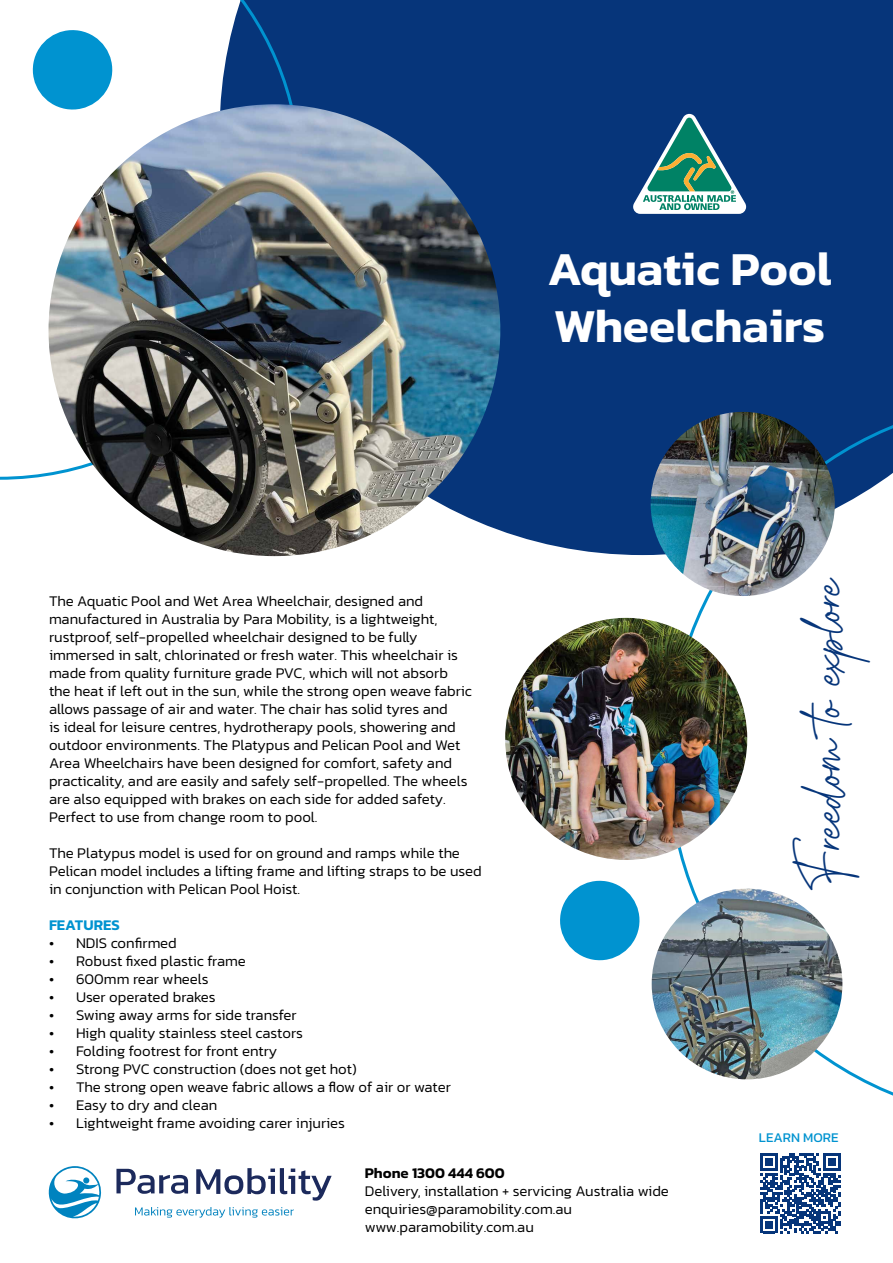
<style>
.page{position:relative;width:893px;height:1263px;background:#fff}
.page>*{position:absolute;margin:0;border:0;box-sizing:border-box;transform-origin:0 0}
.t1{font:600 48px/57.6px "Kanit";color:#fff}
.t2{font:44.7px "Grayscale Signature";color:#06357a}
.t3{font:300 15px/18px "Kanit";color:#000}
.t4{font:600 15px "Kanit";color:#000}
.t5{font:600 15px "Kanit";color:#0093d0}
.t6{font:13.5px "Kanit";color:#0093d0}
</style>
<div class="page">
<div style="left:220px;top:0;width:673px;height:555px;background:#06357a"></div>
<svg style="left:667px;top:399px;width:226px;height:697px"></svg>
<svg style="left:0;top:0;width:301px;height:480px"></svg>
<img style="left:651px;top:412px;width:184px;height:184px;border-radius:92px">
<img style="left:49px;top:104px;width:451px;height:452px;border-radius:226px">
<svg style="left:633px;top:114px;width:113px;height:100px"></svg>
<svg style="left:560px;top:880px;width:80px;height:81px"></svg>
<img style="left:652px;top:889px;width:190px;height:190px;border-radius:95px">
<img style="left:505px;top:618px;width:242px;height:242px;border-radius:121px">
<svg style="left:760px;top:1153px;width:80px;height:80px"></svg>
<svg style="left:30px;top:27px;width:85px;height:86px"></svg>
<svg style="left:135px;top:1207px;width:159px;height:10px"></svg>
<svg style="left:116px;top:1169px;width:72px;height:25px"></svg>
<svg style="left:196px;top:1168px;width:136px;height:32px"></svg>
<svg style="left:48px;top:1166px;width:54px;height:53px"></svg>
<h1 class="t1" style="left:547px;top:238px;width:286px">Aquatic Pool<br>Wheelchairs</h1>
<p class="t3" style="left:49px;top:592px;width:424px">The Aquatic Pool and Wet Area Wheelchair, designed and manufactured in Australia by Para Mobility, is a lightweight, rustproof, self-propelled wheelchair designed to be fully immersed in salt, chlorinated or fresh water. This wheelchair is made from quality furniture grade PVC, which will not absorb the heat if left out in the sun, while the strong open weave fabric allows passage of air and water. The chair has solid tyres and<br>is ideal for leisure centres, hydrotherapy pools, showering and outdoor environments. The Platypus and Pelican Pool and Wet Area Wheelchairs have been designed for comfort, safety and practicality, and are easily and safely self-propelled. The wheels are also equipped with brakes on each side for added safety.<br>Perfect to use from change room to pool.</p>
<p class="t3" style="left:49px;top:844px;width:434px">The Platypus model is used for on ground and ramps while the<br>Pelican model includes a lifting frame and lifting straps to be used in conjunction with Pelican Pool Hoist.</p>
<p class="t5" style="left:49px;top:913px;width:72px">FEATURES</p>
<p class="t3" style="left:49px;top:934px;width:129px">• NDIS confirmed</p>
<p class="t3" style="left:49px;top:952px;width:198px">• Robust fixed plastic frame</p>
<p class="t3" style="left:49px;top:970px;width:161px">• 600mm rear wheels</p>
<p class="t3" style="left:49px;top:988px;width:168px">• User operated brakes</p>
<p class="t3" style="left:49px;top:1006px;width:249px">• Swing away arms for side transfer</p>
<p class="t3" style="left:49px;top:1024px;width:256px">• High quality stainless steel castors</p>
<p class="t3" style="left:49px;top:1042px;width:230px">• Folding footrest for front entry</p>
<p class="t3" style="left:49px;top:1060px;width:309px">• Strong PVC construction (does not get hot)</p>
<p class="t3" style="left:49px;top:1078px;width:404px">• The strong open weave fabric allows a flow of air or water</p>
<p class="t3" style="left:49px;top:1096px;width:170px">• Easy to dry and clean</p>
<p class="t3" style="left:49px;top:1114px;width:297px">• Lightweight frame avoiding carer injuries</p>
<h2 class="t2" style="left:797px;top:892px;width:317px;rotate:-90deg">Freedom to explore</h2>
<p class="t6" style="left:759px;top:1128px;width:81px">LEARN MORE</p>
<p class="t4" style="left:365px;top:1162px;width:141px">Phone 1300 444 600</p>
<p class="t3" style="left:365px;top:1182px;width:305px">Delivery, installation + servicing Australia wide enquiries@paramobility.com.au www.paramobility.com.au</p>
</div>
